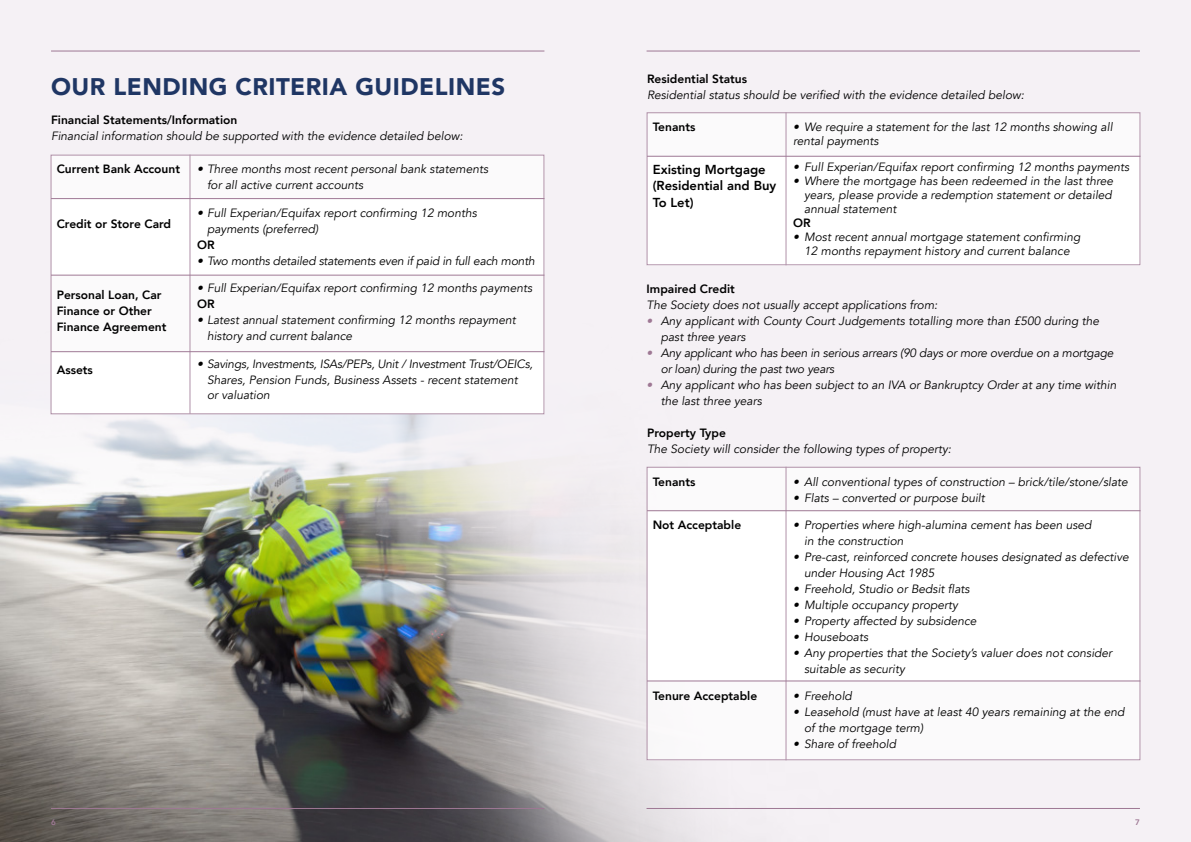
<style>
.page{position:relative;width:1191px;height:842px;background:#f5f1f5}
.page>*{position:absolute;margin:0;border:0;box-sizing:border-box;transform-origin:0 0}
.t1{font:900 24px "Avenir";letter-spacing:.02em;color:#1f3664}
.t2{font:800 13px/16px "Avenir";color:#000}
.t3{font:italic 12px/16px "Avenir";color:#000}
.t4{font:800 12px/16px "Avenir";color:#000}
.t5{font:800 8px "Avenir";color:#9e7894}
.s1{color:#9e7894}
</style>
<div class="page">
<img style="left:0;top:247px;width:840px;height:595px">
<div style="left:51px;top:155px;width:493px;height:259px;background:#fff"></div>
<div style="left:51px;top:155px;width:493px;height:259px;border:1px solid #b091a8"></div>
<hr style="left:190px;top:155px;width:1px;height:259px;background:#b091a8">
<hr style="left:51px;top:198px;width:493px;height:1px;background:#9e7894">
<hr style="left:51px;top:275px;width:493px;height:1px;background:#9e7894">
<hr style="left:51px;top:351px;width:493px;height:1px;background:#9e7894">
<div style="left:647px;top:113px;width:493px;height:152px;background:#fff"></div>
<div style="left:646px;top:112px;width:494px;height:153px;border:1px solid #b091a8"></div>
<hr style="left:785px;top:112px;width:1px;height:153px;background:#b091a8">
<hr style="left:647px;top:156px;width:493px;height:1px;background:#9e7894">
<div style="left:647px;top:467px;width:493px;height:293px;background:#fff"></div>
<div style="left:646px;top:467px;width:494px;height:293px;border:1px solid #b091a8"></div>
<hr style="left:785px;top:467px;width:1px;height:293px;background:#b091a8">
<hr style="left:647px;top:510px;width:493px;height:1px;background:#9e7894">
<hr style="left:647px;top:681px;width:493px;height:1px;background:#9e7894">
<hr style="left:51px;top:808px;width:493px;height:1px;background:#9e7894">
<hr style="left:646px;top:808px;width:494px;height:1px;background:#9e7894">
<hr style="left:51px;top:51px;width:493px;height:1px;background:#9e7894">
<hr style="left:646px;top:51px;width:494px;height:1px;background:#9e7894">
<h1 class="t1" style="left:51px;top:77px;width:455px">OUR LENDING CRITERIA GUIDELINES</h1>
<p class="t4" style="left:51px;top:112px;width:188px">Financial Statements/Information</p>
<p class="t3" style="left:51px;top:129px;width:413px">Financial information should be supported with the evidence detailed below:</p>
<p class="t4" style="left:57px;top:161px;width:125px">Current Bank Account</p>
<p class="t3" style="left:207px;top:163px;width:283px;text-indent:-10px">• Three months most recent personal bank statements for all active current accounts</p>
<p class="t3" style="left:207px;top:205px;width:271px;text-indent:-10px">• Full Experian/Equifax report confirming 12 months payments (preferred)</p>
<p class="t4" style="left:197px;top:238px;width:19px">OR</p>
<p class="t3" style="left:197px;top:254px;width:339px">• Two months detailed statements even if paid in full each month</p>
<p class="t3" style="left:197px;top:280px;width:337px">• Full Experian/Equifax report confirming 12 months payments</p>
<p class="t4" style="left:197px;top:297px;width:19px">OR</p>
<p class="t3" style="left:207px;top:312px;width:310px;text-indent:-10px">• Latest annual statement confirming 12 months repayment history and current balance</p>
<p class="t3" style="left:207px;top:357px;width:327px;text-indent:-10px">• Savings, Investments, ISAs/PEPs, Unit / Investment Trust/OEICs,<br>Shares, Pension Funds, Business Assets - recent statement<br>or valuation</p>
<p class="t4" style="left:57px;top:217px;width:116px">Credit or Store Card</p>
<p class="t4" style="left:57px;top:288px;width:111px">Personal Loan, Car<br>Finance or Other<br>Finance Agreement</p>
<p class="t4" style="left:57px;top:362px;width:38px">Assets</p>
<p class="t4" style="left:647px;top:72px;width:102px">Residential Status</p>
<p class="t3" style="left:647px;top:87px;width:379px">Residential status should be verified with the evidence detailed below:</p>
<p class="t4" style="left:653px;top:120px;width:44px">Tenants</p>
<p class="t2" style="left:653px;top:162px;width:125px">Existing Mortgage (Residential and Buy<br>To Let)</p>
<p class="t3" style="left:793px;top:120px;width:321px;line-height:14px">• We require a statement for the last 12 months showing all rental payments</p>
<p class="t3" style="left:793px;top:159px;width:338px">• Full Experian/Equifax report confirming 12 months payments</p>
<p class="t3" style="left:804px;top:175px;width:310px;line-height:14px;text-align:justify;text-indent:-11px">• Where the mortgage has been redeemed in the last three years, please provide a redemption statement or detailed annual statement</p>
<p class="t4" style="left:793px;top:215px;width:19px">OR</p>
<p class="t3" style="left:793px;top:230px;width:289px;line-height:14px;text-align:center">• Most recent annual mortgage statement confirming<br>12 months repayment history and current balance</p>
<p class="t4" style="left:646px;top:282px;width:90px">Impaired Credit</p>
<p class="t3" style="left:646px;top:298px;width:292px">The Society does not usually accept applications from:</p>
<p class="t3" style="left:660px;top:313px;width:440px;text-indent:-14px"><span class="s1">•</span> Any applicant with County Court Judgements totalling more than £500 during the past three years</p>
<p class="t3" style="left:661px;top:345px;width:454px;text-indent:-14px"><span class="s1">•</span> Any applicant who has been in serious arrears (90 days or more overdue on a mortgage or loan) during the past two years</p>
<p class="t3" style="left:660px;top:377px;width:457px;text-indent:-14px"><span class="s1">•</span> Any applicant who has been subject to an IVA or Bankruptcy Order at any time within the last three years</p>
<p class="t4" style="left:647px;top:426px;width:80px">Property Type</p>
<p class="t3" style="left:647px;top:442px;width:305px">The Society will consider the following types of property:</p>
<p class="t4" style="left:653px;top:474px;width:44px">Tenants</p>
<p class="t4" style="left:653px;top:517px;width:90px">Not Acceptable</p>
<p class="t4" style="left:653px;top:688px;width:106px">Tenure Acceptable</p>
<p class="t3" style="left:793px;top:474px;width:336px">• All conventional types of construction – brick/tile/stone/slate</p>
<p class="t3" style="left:793px;top:490px;width:193px">• Flats – converted or purpose built</p>
<p class="t3" style="left:804px;top:518px;width:289px;text-indent:-11px">• Properties where high-alumina cement has been used in the construction</p>
<p class="t3" style="left:804px;top:550px;width:326px;text-indent:-11px">• Pre-cast, reinforced concrete houses designated as defective under Housing Act 1985</p>
<p class="t3" style="left:793px;top:581px;width:178px">• Freehold, Studio or Bedsit flats</p>
<p class="t3" style="left:793px;top:598px;width:166px">• Multiple occupancy property</p>
<p class="t3" style="left:793px;top:614px;width:185px">• Property affected by subsidence</p>
<p class="t3" style="left:793px;top:630px;width:77px">• Houseboats</p>
<p class="t3" style="left:804px;top:646px;width:309px;text-indent:-11px">• Any properties that the Society’s valuer does not consider suitable as security</p>
<p class="t3" style="left:793px;top:689px;width:60px">• Freehold</p>
<p class="t3" style="left:804px;top:704px;width:322px;text-indent:-11px">• Leasehold (must have at least 40 years remaining at the end of the mortgage term)</p>
<p class="t3" style="left:793px;top:737px;width:105px">• Share of freehold</p>
<p class="t5" style="left:51px;top:819px;width:6px">6</p>
<p class="t5" style="left:1135px;top:819px;width:6px">7</p>
</div>
